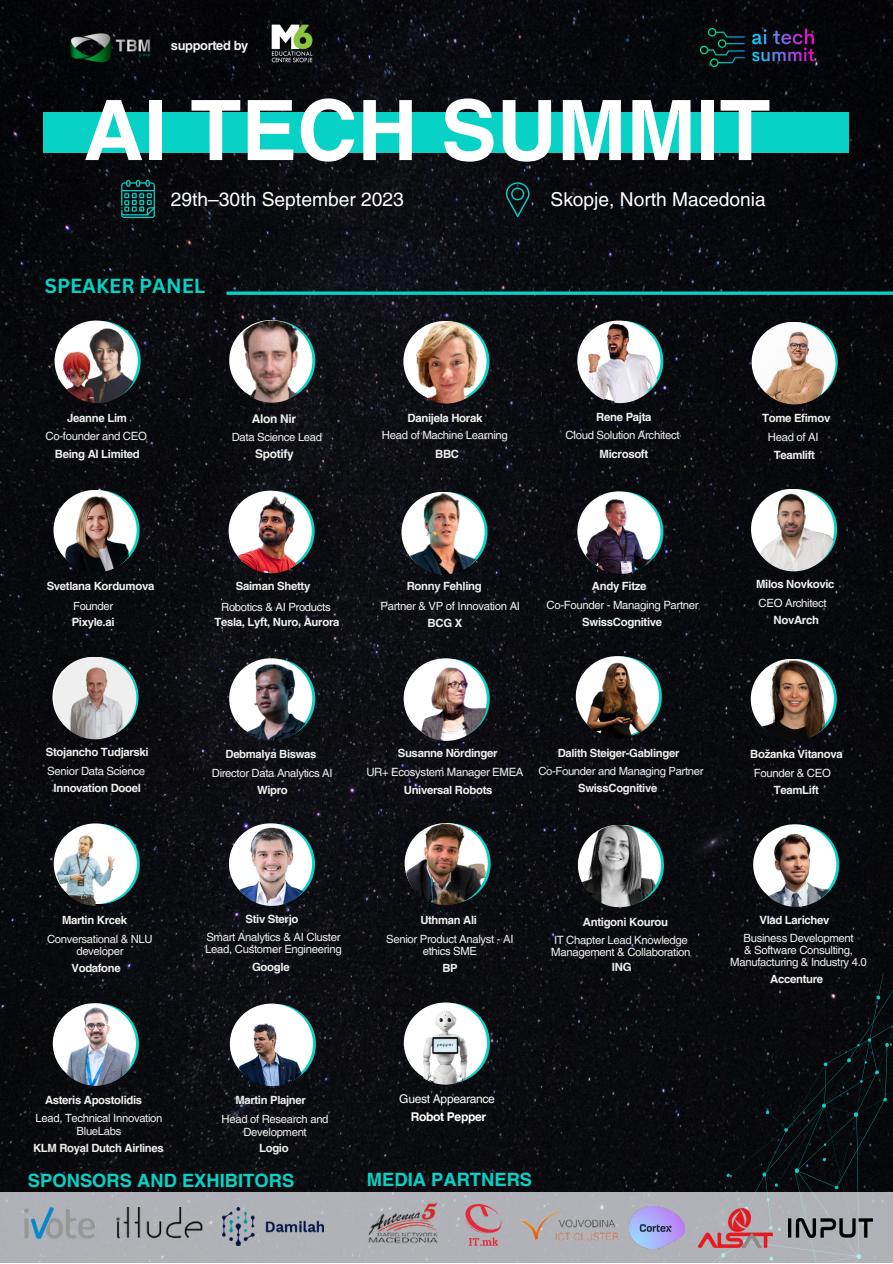
<style>
.page{position:relative;width:893px;height:1264px;background:#fff}
.page>*{position:absolute;margin:0;border:0;box-sizing:border-box;transform-origin:0 0}
.t1{font:700 83.55px "Helvetica LT Pro";color:#fff}
.t2{font:700 19.8px "Canva Sans";color:#08d1c5}
.t3{font:19.2px "Helvetica LT Pro";color:#fff}
.t4{font:700 18.3px "Helvetica LT Pro";color:#08d1c5}
.t5{font:700 12.9px "Helvetica LT Pro";letter-spacing:-.03em;color:#f0efee}
.t6{font:12.15px "Helvetica LT Pro";letter-spacing:-.03em;color:#fff}
.t7{font:700 12.15px "Helvetica LT Pro";letter-spacing:-.03em;color:#fff}
.t8{font:700 12px "Helvetica LT Pro";letter-spacing:-.03em;color:#f0efee}
.t9{font:11.4px/12.3px "Helvetica LT Pro";letter-spacing:-.03em;color:#f0efee}
.t10{font:700 11.4px "Helvetica LT Pro";letter-spacing:-.03em;color:#f0efee}
.t11{font:11.25px/12.9px "Helvetica LT Pro";letter-spacing:-.03em;color:#f0efee;text-align:center}
.t12{font:700 11.25px "Helvetica LT Pro";letter-spacing:-.03em;color:#f0efee}
</style>
<div class="page">
<img style="left:0;top:0;width:892px;height:1192px">
<div style="left:43px;top:112px;width:806px;height:41px;background:#08d1c5"></div>
<svg style="left:121px;top:180px;width:34px;height:38px"></svg>
<svg style="left:506px;top:182px;width:23px;height:35px"></svg>
<svg style="left:226px;top:291px;width:666px;height:4px;background:#08b2a8"></svg>
<svg style="left:235px;top:823px;width:80px;height:81px"></svg>
<img style="left:230px;top:823px;width:83px;height:82px;border-radius:50%">
<svg style="left:60px;top:321px;width:81px;height:80px"></svg>
<img style="left:56px;top:321px;width:82px;height:82px;border-radius:50%">
<svg style="left:235px;top:320px;width:80px;height:81px"></svg>
<img style="left:231px;top:320px;width:82px;height:82px;border-radius:50%">
<svg style="left:409px;top:321px;width:80px;height:80px"></svg>
<img style="left:405px;top:321px;width:82px;height:82px;border-radius:50%">
<svg style="left:583px;top:321px;width:80px;height:80px"></svg>
<svg style="left:577px;top:320px;width:83px;height:81px"></svg>
<img style="left:579px;top:321px;width:82px;height:82px;border-radius:50%">
<svg style="left:59px;top:490px;width:81px;height:80px"></svg>
<img style="left:55px;top:490px;width:82px;height:82px;border-radius:50%">
<svg style="left:407px;top:492px;width:80px;height:80px"></svg>
<img style="left:403px;top:492px;width:82px;height:82px;border-radius:50%">
<svg style="left:228px;top:490px;width:84px;height:81px"></svg>
<img style="left:230px;top:491px;width:82px;height:82px;border-radius:50%">
<svg style="left:583px;top:492px;width:80px;height:80px"></svg>
<svg style="left:577px;top:491px;width:83px;height:81px"></svg>
<img style="left:579px;top:492px;width:82px;height:82px;border-radius:50%">
<svg style="left:409px;top:658px;width:80px;height:81px"></svg>
<img style="left:405px;top:658px;width:82px;height:83px;border-radius:50%">
<svg style="left:759px;top:824px;width:80px;height:81px"></svg>
<img style="left:754px;top:824px;width:82px;height:82px;border-radius:50%">
<svg style="left:583px;top:825px;width:81px;height:80px"></svg>
<img style="left:578px;top:825px;width:82px;height:82px;border-radius:50%">
<svg style="left:235px;top:658px;width:80px;height:81px"></svg>
<img style="left:231px;top:658px;width:82px;height:83px;border-radius:50%">
<svg style="left:581px;top:656px;width:80px;height:80px"></svg>
<img style="left:577px;top:656px;width:82px;height:82px;border-radius:50%">
<svg style="left:410px;top:823px;width:80px;height:80px"></svg>
<img style="left:405px;top:823px;width:82px;height:82px;border-radius:50%">
<svg style="left:52px;top:656px;width:84px;height:81px"></svg>
<img style="left:54px;top:657px;width:82px;height:82px;border-radius:50%">
<svg style="left:409px;top:1002px;width:81px;height:81px"></svg>
<img style="left:404px;top:1002px;width:82px;height:82px;border-radius:50%">
<div style="left:509px;top:955px;width:383px;height:237px;background:#0b0b0f"></div>
<div style="left:573px;top:954px;width:310px;height:238px;background:#0a0a0f"></div>
<svg style="left:629px;top:978px;width:263px;height:214px;background:#090c0f"></svg>
<div style="left:0;top:1192px;width:892px;height:70px;background:#b0b2b7"></div>
<img style="left:700px;top:29px;width:113px;height:38px">
<img style="left:68px;top:20px;width:84px;height:56px">
<svg style="left:59px;top:823px;width:81px;height:81px"></svg>
<img style="left:55px;top:823px;width:82px;height:83px;border-radius:50%">
<svg style="left:757px;top:322px;width:80px;height:80px"></svg>
<img style="left:753px;top:322px;width:82px;height:82px;border-radius:50%">
<svg style="left:756px;top:489px;width:81px;height:80px"></svg>
<img style="left:752px;top:489px;width:82px;height:82px;border-radius:50%">
<svg style="left:756px;top:659px;width:80px;height:80px"></svg>
<svg style="left:750px;top:658px;width:83px;height:81px"></svg>
<img style="left:752px;top:659px;width:82px;height:82px;border-radius:50%">
<img style="left:368px;top:1193px;width:81px;height:59px">
<img style="left:454px;top:1199px;width:48px;height:52px">
<img style="left:24px;top:1206px;width:71px;height:33px">
<img style="left:520px;top:1209px;width:99px;height:32px">
<img style="left:629px;top:1206px;width:55px;height:42px">
<img style="left:698px;top:1208px;width:74px;height:39px">
<img style="left:258px;top:11px;width:68px;height:65px">
<img style="left:116px;top:1207px;width:87px;height:34px">
<svg style="left:59px;top:1003px;width:80px;height:80px"></svg>
<img style="left:54px;top:1003px;width:83px;height:82px;border-radius:50%">
<svg style="left:235px;top:1004px;width:81px;height:80px"></svg>
<img style="left:231px;top:1004px;width:82px;height:82px;border-radius:50%">
<img style="left:222px;top:1207px;width:101px;height:38px">
<img style="left:788px;top:1218px;width:84px;height:19px">
<p class="t5" style="left:171px;top:41px;width:79px">supported by</p>
<p class="t1" style="left:84px;top:100px;width:688px">AI TECH SUMMIT</p>
<p class="t3" style="left:171px;top:192px;width:235px">29th–30th September 2023</p>
<p class="t3" style="left:550px;top:192px;width:217px">Skopje, North Macedonia</p>
<p class="t2" style="left:45px;top:271px;width:162px">SPEAKER PANEL</p>
<p class="t10" style="left:67px;top:413px;width:61px">Jeanne Lim</p>
<p class="t8" style="left:252px;top:414px;width:46px">Alon Nir</p>
<p class="t10" style="left:407px;top:413px;width:76px">Danijela Horak</p>
<p class="t10" style="left:596px;top:413px;width:57px">Rene Pajta</p>
<p class="t9" style="left:45px;top:431px;width:103px">Co-founder and CEO</p>
<p class="t11" style="left:232px;top:431px;width:92px">Data Science Lead</p>
<p class="t9" style="left:382px;top:430px;width:127px">Head of Machine Learning</p>
<p class="t9" style="left:565px;top:430px;width:115px">Cloud Solution Architect</p>
<p class="t10" style="left:55px;top:449px;width:86px">Being AI Limited</p>
<p class="t8" style="left:255px;top:449px;width:40px">Spotify</p>
<p class="t10" style="left:435px;top:449px;width:25px">BBC</p>
<p class="t10" style="left:599px;top:449px;width:50px">Microsoft</p>
<p class="t10" style="left:47px;top:582px;width:109px">Svetlana Kordumova</p>
<p class="t11" style="left:73px;top:600px;width:42px">Founder</p>
<p class="t10" style="left:72px;top:617px;width:44px">Pixyle.ai</p>
<p class="t10" style="left:236px;top:582px;width:76px">Saiman Shetty</p>
<p class="t10" style="left:406px;top:581px;width:77px">Ronny Fehling</p>
<p class="t10" style="left:592px;top:581px;width:56px">Andy Fitze</p>
<p class="t11" style="left:221px;top:601px;width:111px">Robotics &amp; AI Products</p>
<p class="t9" style="left:380px;top:600px;width:141px">Partner &amp; VP of Innovation AI</p>
<p class="t9" style="left:546px;top:600px;width:154px">Co-Founder - Managing Partner</p>
<p class="t10" style="left:214px;top:617px;width:126px">Tesla, Lyft, Nuro, Aurora</p>
<p class="t10" style="left:427px;top:618px;width:36px">BCG X</p>
<p class="t10" style="left:582px;top:617px;width:81px">SwissCognitive</p>
<p class="t10" style="left:762px;top:414px;width:70px">Tome Efimov</p>
<p class="t9" style="left:767px;top:431px;width:52px">Head of AI</p>
<p class="t10" style="left:773px;top:450px;width:43px">Teamlift</p>
<p class="t10" style="left:756px;top:580px;width:80px">Milos Novkovic</p>
<p class="t10" style="left:773px;top:616px;width:47px">NovArch</p>
<p class="t9" style="left:758px;top:597px;width:70px">CEO Architect</p>
<p class="t10" style="left:46px;top:747px;width:104px">Stojancho Tudjarski</p>
<p class="t10" style="left:54px;top:784px;width:89px">Innovation Dooel</p>
<p class="t9" style="left:47px;top:765px;width:99px">Senior Data Science</p>
<p class="t12" style="left:225px;top:750px;width:92px">Debmalya Biswas</p>
<p class="t10" style="left:398px;top:749px;width:101px">Susanne Nördinger</p>
<p class="t12" style="left:257px;top:786px;width:32px">Wipro</p>
<p class="t10" style="left:404px;top:785px;width:90px">Universal Robots</p>
<p class="t11" style="left:212px;top:767px;width:122px">Director Data Analytics AI</p>
<p class="t9" style="left:366px;top:767px;width:159px">UR+ Ecosystem Manager EMEA</p>
<p class="t12" style="left:557px;top:748px;width:123px">Dalith Steiger-Gablinger</p>
<p class="t11" style="left:538px;top:765px;width:167px">Co-Founder and Managing Partner</p>
<p class="t12" style="left:578px;top:784px;width:81px">SwissCognitive</p>
<p class="t10" style="left:750px;top:749px;width:94px">Božanka Vitanova</p>
<p class="t10" style="left:773px;top:786px;width:47px">TeamLift</p>
<p class="t9" style="left:753px;top:767px;width:78px">Founder &amp; CEO</p>
<p class="t12" style="left:62px;top:916px;width:66px">Martin Krcek</p>
<p class="t12" style="left:71px;top:964px;width:51px">Vodafone</p>
<p class="t11" style="left:47px;top:933px;width:107px">Conversational &amp; NLU developer</p>
<p class="t10" style="left:245px;top:915px;width:54px">Stiv Sterjo</p>
<p class="t9" style="left:205px;top:932px;width:138px">Smart Analytics &amp; AI Cluster<br>Lead, Customer Engineering</p>
<p class="t10" style="left:252px;top:962px;width:39px">Google</p>
<p class="t12" style="left:420px;top:915px;width:58px">Uthman Ali</p>
<p class="t12" style="left:442px;top:963px;width:17px">BP</p>
<p class="t11" style="left:386px;top:933px;width:129px">Senior Product Analyst - AI</p>
<p class="t11" style="left:423px;top:946px;width:56px">ethics SME</p>
<p class="t10" style="left:583px;top:917px;width:87px">Antigoni Kourou</p>
<p class="t9" style="left:551px;top:935px;width:141px">IT Chapter Lead Knowledge<br>Management &amp; Collaboration</p>
<p class="t10" style="left:612px;top:962px;width:21px">ING</p>
<p class="t10" style="left:759px;top:915px;width:72px">Vlad Larichev</p>
<p class="t9" style="left:743px;top:932px;width:112px">Business Development</p>
<p class="t9" style="left:744px;top:944px;width:110px">&amp; Software Consulting,</p>
<p class="t9" style="left:730px;top:957px;width:138px">Manufacturing &amp; Industry 4.0</p>
<p class="t10" style="left:770px;top:974px;width:54px">Accenture</p>
<p class="t12" style="left:45px;top:1095px;width:99px">Asteris Apostolidis</p>
<p class="t12" style="left:33px;top:1143px;width:132px">KLM Royal Dutch Airlines</p>
<p class="t11" style="left:35px;top:1112px;width:128px">Lead, Technical Innovation<br>BlueLabs</p>
<p class="t12" style="left:235px;top:1096px;width:72px">Martin Plajner</p>
<p class="t12" style="left:259px;top:1144px;width:31px">Logio</p>
<p class="t11" style="left:221px;top:1113px;width:108px">Head of Research and<br>Development</p>
<p class="t4" style="left:28px;top:1173px;width:268px">SPONSORS AND EXHIBITORS</p>
<p class="t6" style="left:399px;top:1093px;width:97px">Guest Appearance</p>
<p class="t7" style="left:410px;top:1112px;width:77px">Robot Pepper</p>
<p class="t4" style="left:367px;top:1172px;width:167px">MEDIA PARTNERS</p>
</div>
